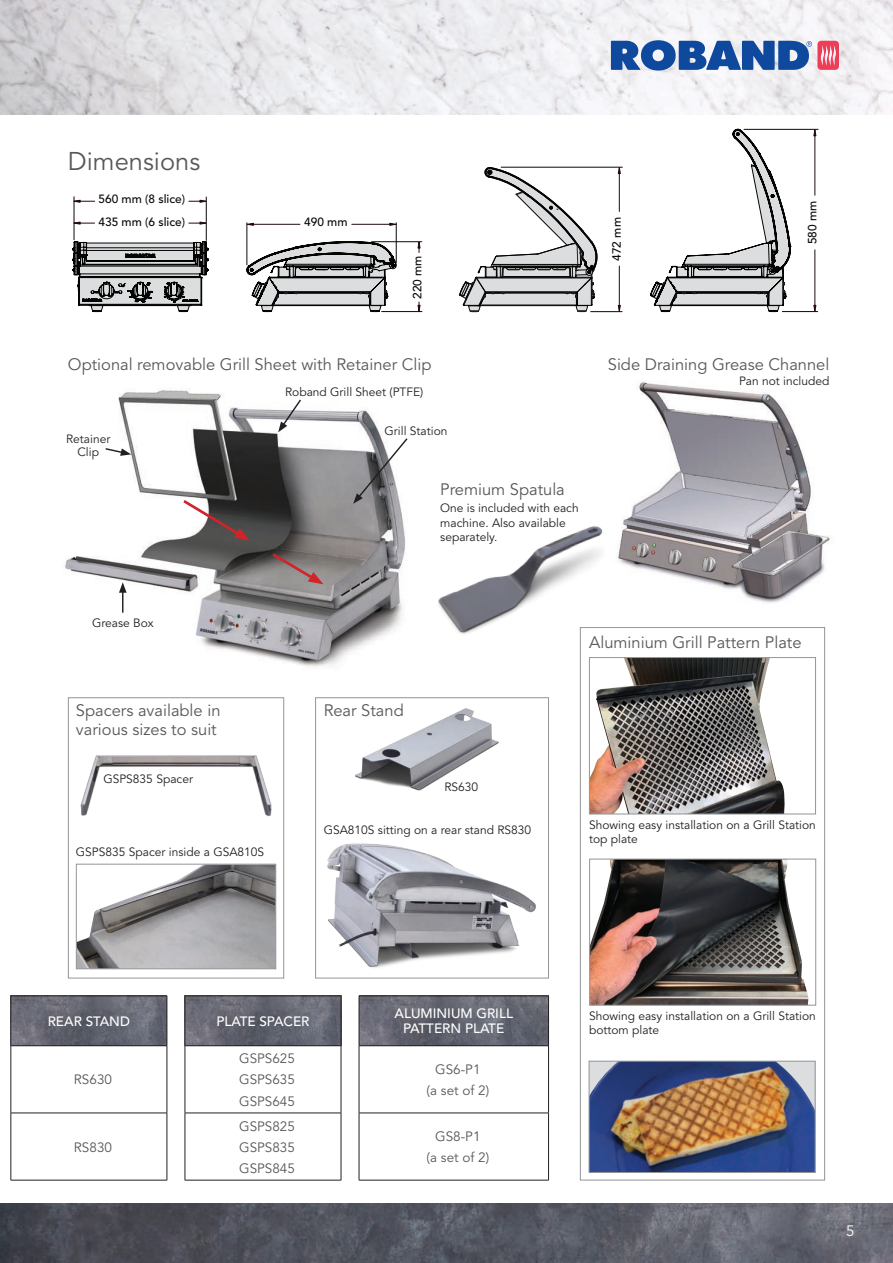
<style>
.page{position:relative;width:893px;height:1263px;background:#fff}
.page>*{position:absolute;margin:0;border:0;box-sizing:border-box;transform-origin:0 0}
.t1{font:25.5px "Avenir";color:#57585a}
.t2{font:16.5px/19.8px "Avenir";color:#57585a}
.t3{font:15px "Avenir";color:#fff}
.t4{font:13.5px/21px "Avenir";color:#57585a;text-align:justify}
.t5{font:500 13.5px/15px "Avenir";color:#fff;text-align:center}
.t6{font:12px/14.4px "Avenir";color:#231f20}
.t7{font:500 11.85px "Avenir";color:#0a0907}
</style>
<div class="page">
<img style="left:0;top:0;width:893px;height:115px">
<svg style="left:611px;top:40px;width:228px;height:31px"></svg>
<img style="left:0;top:1203px;width:893px;height:60px">
<img style="left:65px;top:390px;width:340px;height:277px">
<img style="left:622px;top:381px;width:208px;height:222px">
<img style="left:438px;top:523px;width:186px;height:122px">
<hr style="left:782px;top:311px;width:36px;height:1px;background:#0a0907">
<hr style="left:744px;top:129px;width:74px;height:1px;background:#0a0907">
<hr style="left:247px;top:223px;width:1px;height:42px;background:#0a0907">
<hr style="left:396px;top:223px;width:1px;height:40px;background:#0a0907">
<hr style="left:206px;top:197px;width:1px;height:43px;background:#0a0907">
<hr style="left:74px;top:197px;width:1px;height:43px;background:#0a0907">
<hr style="left:382px;top:311px;width:40px;height:1px;background:#0a0907">
<hr style="left:372px;top:241px;width:50px;height:1px;background:#0a0907">
<svg style="left:73px;top:241px;width:135px;height:71px;background:#969797"></svg>
<svg style="left:74px;top:222px;width:21px;height:2px"></svg>
<svg style="left:189px;top:222px;width:17px;height:2px"></svg>
<svg style="left:74px;top:200px;width:21px;height:3px"></svg>
<svg style="left:189px;top:200px;width:17px;height:3px"></svg>
<hr style="left:252px;top:224px;width:48px;height:1px;background:#220a0d">
<hr style="left:352px;top:224px;width:39px;height:1px;background:#220a0d">
<svg style="left:247px;top:223px;width:7px;height:3px"></svg>
<svg style="left:389px;top:223px;width:7px;height:3px"></svg>
<svg style="left:418px;top:302px;width:2px;height:10px"></svg>
<svg style="left:418px;top:242px;width:2px;height:10px"></svg>
<hr style="left:815px;top:134px;width:1px;height:61px;background:#220a0d">
<svg style="left:813px;top:305px;width:3px;height:7px"></svg>
<svg style="left:813px;top:129px;width:3px;height:7px"></svg>
<hr style="left:815px;top:250px;width:1px;height:57px;background:#220a0d">
<hr style="left:591px;top:311px;width:31px;height:1px;background:#0a0907">
<hr style="left:501px;top:167px;width:121px;height:1px;background:#0a0907">
<hr style="left:619px;top:172px;width:1px;height:39px;background:#220a0d">
<svg style="left:618px;top:305px;width:3px;height:7px"></svg>
<svg style="left:618px;top:167px;width:3px;height:7px"></svg>
<hr style="left:619px;top:266px;width:1px;height:41px;background:#220a0d">
<svg style="left:459px;top:167px;width:140px;height:145px"></svg>
<svg style="left:650px;top:129px;width:141px;height:183px"></svg>
<svg style="left:246px;top:240px;width:151px;height:72px"></svg>
<img style="left:355px;top:708px;width:144px;height:83px">
<img style="left:327px;top:843px;width:209px;height:125px">
<svg style="left:269px;top:551px;width:54px;height:33px;background:#8b7574"></svg>
<svg style="left:180px;top:497px;width:70px;height:44px"></svg>
<svg style="left:104px;top:447px;width:27px;height:9px"></svg>
<svg style="left:278px;top:398px;width:24px;height:34px"></svg>
<svg style="left:119px;top:582px;width:8px;height:31px"></svg>
<svg style="left:353px;top:437px;width:55px;height:67px"></svg>
<img style="left:12px;top:996px;width:155px;height:49px">
<img style="left:186px;top:996px;width:155px;height:49px">
<img style="left:360px;top:996px;width:188px;height:49px">
<hr style="left:11px;top:995px;width:156px;height:1px;background:#231f20">
<hr style="left:11px;top:996px;width:1px;height:49px;background:#231f20">
<hr style="left:167px;top:996px;width:1px;height:49px;background:#231f20">
<hr style="left:11px;top:1045px;width:156px;height:1px;background:#231f20">
<hr style="left:11px;top:1046px;width:1px;height:67px;background:#231f20">
<hr style="left:167px;top:1046px;width:1px;height:67px;background:#231f20">
<hr style="left:11px;top:1113px;width:156px;height:1px;background:#231f20">
<hr style="left:11px;top:1113px;width:1px;height:67px;background:#231f20">
<hr style="left:167px;top:1113px;width:1px;height:67px;background:#231f20">
<hr style="left:11px;top:1180px;width:156px;height:1px;background:#231f20">
<hr style="left:185px;top:995px;width:156px;height:1px;background:#231f20">
<hr style="left:185px;top:996px;width:1px;height:49px;background:#231f20">
<hr style="left:341px;top:996px;width:1px;height:49px;background:#231f20">
<hr style="left:185px;top:1045px;width:156px;height:1px;background:#231f20">
<hr style="left:185px;top:1046px;width:1px;height:67px;background:#231f20">
<hr style="left:341px;top:1046px;width:1px;height:67px;background:#231f20">
<hr style="left:185px;top:1113px;width:156px;height:1px;background:#231f20">
<hr style="left:185px;top:1113px;width:1px;height:67px;background:#231f20">
<hr style="left:341px;top:1113px;width:1px;height:67px;background:#231f20">
<hr style="left:185px;top:1180px;width:156px;height:1px;background:#231f20">
<hr style="left:359px;top:995px;width:190px;height:1px;background:#231f20">
<hr style="left:359px;top:996px;width:1px;height:49px;background:#231f20">
<hr style="left:548px;top:996px;width:1px;height:49px;background:#231f20">
<hr style="left:359px;top:1045px;width:190px;height:1px;background:#231f20">
<hr style="left:359px;top:1046px;width:1px;height:67px;background:#231f20">
<hr style="left:548px;top:1046px;width:1px;height:67px;background:#231f20">
<hr style="left:359px;top:1113px;width:190px;height:1px;background:#231f20">
<hr style="left:359px;top:1113px;width:1px;height:67px;background:#231f20">
<hr style="left:548px;top:1113px;width:1px;height:67px;background:#231f20">
<hr style="left:359px;top:1180px;width:190px;height:1px;background:#231f20">
<img style="left:80px;top:755px;width:192px;height:61px">
<img style="left:78px;top:866px;width:196px;height:101px">
<div style="left:76px;top:864px;width:200px;height:105px;border:1px solid #939598"></div>
<div style="left:315px;top:697px;width:234px;height:281px;border:1px solid #939598"></div>
<div style="left:580px;top:627px;width:245px;height:553px;border:1px solid #939598"></div>
<div style="left:68px;top:697px;width:216px;height:281px;border:1px solid #939598"></div>
<img style="left:591px;top:1063px;width:222px;height:108px">
<div style="left:589px;top:1061px;width:226px;height:112px;border:1px solid #939598"></div>
<img style="left:591px;top:861px;width:218px;height:142px">
<div style="left:589px;top:859px;width:227px;height:146px;border:1px solid #939598"></div>
<img style="left:591px;top:659px;width:194px;height:153px">
<div style="left:589px;top:657px;width:227px;height:157px;border:1px solid #939598"></div>
<h1 class="t1" style="left:68px;top:147px;width:134px">Dimensions</h1>
<p class="t7" style="left:98px;top:192px;width:88px">560 mm (8 slice)</p>
<p class="t7" style="left:98px;top:215px;width:88px">435 mm (6 slice)</p>
<p class="t7" style="left:304px;top:215px;width:45px">490 mm</p>
<p class="t7" style="left:410px;top:299px;width:45px;rotate:-90deg">220 mm</p>
<h2 class="t2" style="left:68px;top:355px;width:365px">Optional removable Grill Sheet with Retainer Clip</h2>
<p class="t6" style="left:66px;top:432px;width:46px;line-height:13.5px;text-align:center">Retainer<br>Clip</p>
<p class="t6" style="left:285px;top:385px;width:140px">Roband Grill Sheet (PTFE)</p>
<p class="t6" style="left:385px;top:424px;width:64px">Grill Station</p>
<h2 class="t2" style="left:440px;top:480px;width:126px">Premium Spatula</h2>
<p class="t6" style="left:440px;top:501px;width:140px">One is included with each machine. Also available separately.</p>
<p class="t7" style="left:610px;top:261px;width:45px;rotate:-90deg">472 mm</p>
<p class="t7" style="left:805px;top:244px;width:45px;rotate:-90deg">580 mm</p>
<h2 class="t2" style="left:608px;top:355px;width:223px">Side Draining Grease Channel</h2>
<p class="t6" style="left:739px;top:374px;width:92px">Pan not included</p>
<p class="t6" style="left:92px;top:615px;width:63px">Grease Box</p>
<h2 class="t2" style="left:76px;top:700px;width:146px">Spacers available in various sizes to suit</h2>
<h2 class="t2" style="left:324px;top:701px;width:82px">Rear Stand</h2>
<p class="t6" style="left:103px;top:772px;width:91px">GSPS835 Spacer</p>
<p class="t6" style="left:444px;top:780px;width:35px">RS630</p>
<p class="t6" style="left:76px;top:845px;width:190px">GSPS835 Spacer inside a GSA810S</p>
<p class="t6" style="left:324px;top:823px;width:209px">GSA810S sitting on a rear stand RS830</p>
<h2 class="t2" style="left:589px;top:633px;width:214px">Aluminium Grill Pattern Plate</h2>
<p class="t6" style="left:589px;top:817px;width:228px">Showing easy installation on a Grill Station top plate</p>
<p class="t5" style="left:48px;top:1014px;width:84px">REAR STAND</p>
<p class="t4" style="left:74px;top:1070px;width:40px">RS630</p>
<p class="t4" style="left:74px;top:1137px;width:40px">RS830</p>
<p class="t5" style="left:216px;top:1014px;width:95px">PLATE SPACER</p>
<p class="t4" style="left:239px;top:1049px;width:57px">GSPS625<br>GSPS635<br>GSPS645</p>
<p class="t4" style="left:239px;top:1116px;width:57px">GSPS825<br>GSPS835<br>GSPS845</p>
<p class="t5" style="left:395px;top:1007px;width:120px">ALUMINIUM GRILL<br>PATTERN PLATE</p>
<p class="t4" style="left:427px;top:1059px;width:64px;text-align:center">GS6-P1<br>(a set of 2)</p>
<p class="t4" style="left:427px;top:1126px;width:64px;text-align:center">GS8-P1<br>(a set of 2)</p>
<p class="t6" style="left:589px;top:1009px;width:228px">Showing easy installation on a Grill Station bottom plate</p>
<p class="t3" style="left:846px;top:1222px;width:10px">5</p>
</div>
